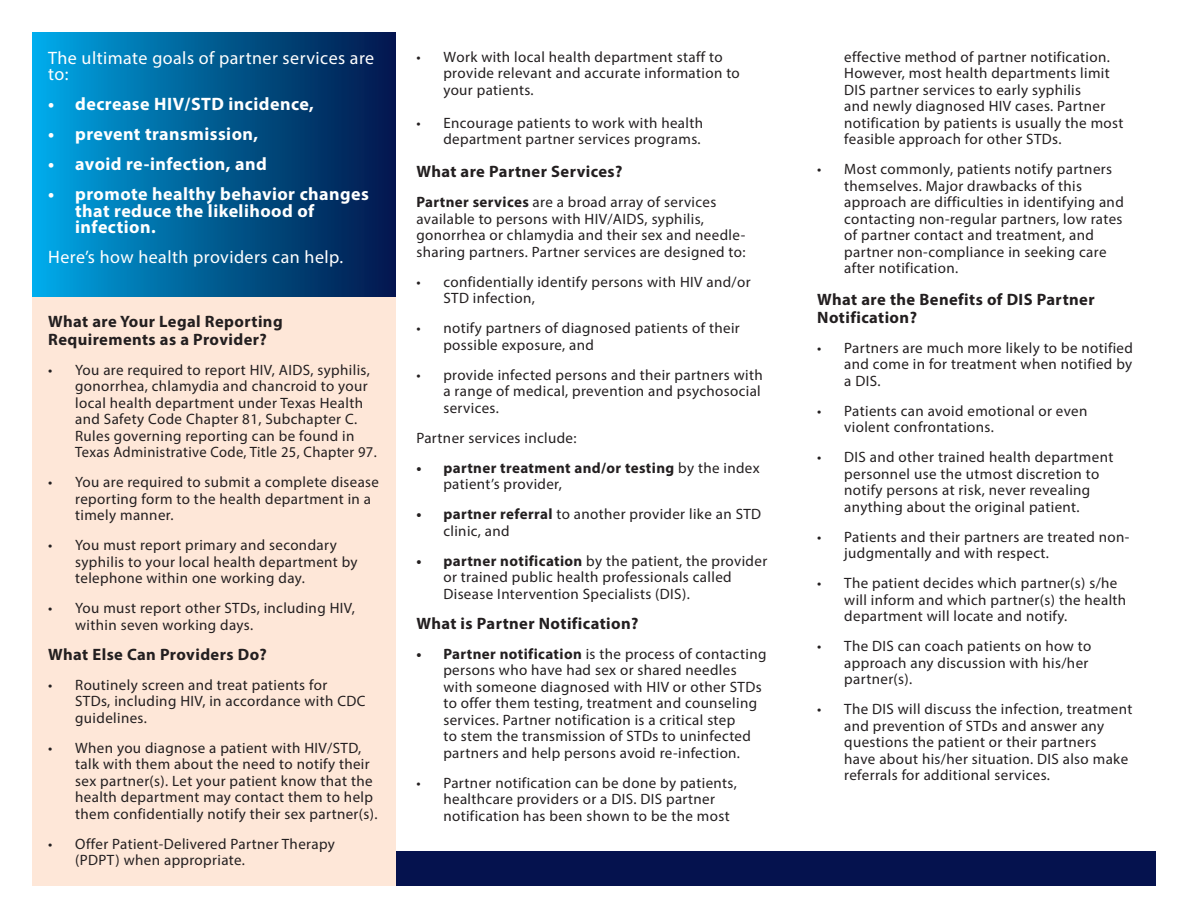
<style>
.page{position:relative;width:1188px;height:918px;background:#fff}
.page>*{position:absolute;margin:0;border:0;box-sizing:border-box;transform-origin:0 0}
.t1{font:700 18px/16.5px "Myriad Pro";letter-spacing:.025em;color:#fff}
.Body{font:18px/16.5px "Myriad Pro";letter-spacing:.025em;color:#fff}
.Body-2{font:700 16.5px/18px "Myriad Pro";letter-spacing:.025em;color:#231f20}
.Body-3{font:15px/16.5px "Myriad Pro";letter-spacing:.025em;color:#231f20}
.t2{font:700 15px/16.5px "Myriad Pro";letter-spacing:.025em;color:#231f20}
.s1{font-weight:700}
.s2{font-weight:400}
</style>
<div class="page">
<div style="left:32px;top:297px;width:364px;height:589px;background:#fee7d8"></div>
<div style="left:396px;top:851px;width:760px;height:35px;background:#05124e"></div>
<div style="left:32px;top:32px;width:364px;height:265px;background:linear-gradient(to right,#00a8e4,#011447)"></div>
<p class="Body" style="left:48px;top:49px;width:328px">The ultimate goals of partner services are to:</p>
<p class="t1" style="left:48px;top:96px;width:267px">• decrease HIV/STD incidence,</p>
<p class="t1" style="left:48px;top:126px;width:212px">• prevent transmission,</p>
<p class="t1" style="left:48px;top:156px;width:220px">• avoid re-infection, and</p>
<p class="t1" style="left:75px;top:186px;width:295px;text-indent:-27px">• promote healthy behavior changes that reduce the likelihood of infection.</p>
<p class="Body" style="left:48px;top:249px;width:297px">Here’s how health providers can help.</p>
<p class="Body-2" style="left:48px;top:311px;width:236px">What are Your Legal Reporting<br>Requirements as a Provider?</p>
<p class="Body-3" style="left:75px;top:361px;width:303px;text-indent:-27px">• You are required to report HIV, AIDS, syphilis, gonorrhea, chlamydia and chancroid to your local health department under Texas Health and Safety Code Chapter 81, Subchapter C.<br>Rules governing reporting can be found in Texas Administrative Code, Title 25, Chapter 97.</p>
<p class="Body-3" style="left:75px;top:474px;width:305px;text-indent:-27px">• You are required to submit a complete disease reporting form to the health department in a timely manner.</p>
<p class="Body-3" style="left:75px;top:537px;width:284px;text-indent:-27px">• You must report primary and secondary syphilis to your local health department by telephone within one working day.</p>
<p class="Body-3" style="left:75px;top:600px;width:281px;text-indent:-27px">• You must report other STDs, including HIV, within seven working days.</p>
<p class="Body-2" style="left:48px;top:644px;width:220px">What Else Can Providers Do?</p>
<p class="Body-3" style="left:75px;top:676px;width:292px;text-indent:-27px">• Routinely screen and treat patients for<br>STDs, including HIV, in accordance with CDC guidelines.</p>
<p class="Body-3" style="left:75px;top:739px;width:304px;text-indent:-27px">• When you diagnose a patient with HIV/STD, talk with them about the need to notify their sex partner(s). Let your patient know that the health department may contact them to help them confidentially notify their sex partner(s).</p>
<p class="Body-3" style="left:75px;top:835px;width:261px;text-indent:-27px">• Offer Patient-Delivered Partner Therapy (PDPT) when appropriate.</p>
<p class="Body-3" style="left:443px;top:48px;width:298px;text-indent:-27px">• Work with local health department staff to provide relevant and accurate information to your patients.</p>
<p class="Body-3" style="left:416px;top:114px;width:288px;text-align:right">• Encourage patients to work with health department partner services programs.</p>
<p class="Body-2" style="left:416px;top:162px;width:208px">What are Partner Services?</p>
<p class="Body-3" style="left:416px;top:194px;width:331px"><span class="s1">Partner services</span> are a broad array of services available to persons with HIV/AIDS, syphilis, gonorrhea or chlamydia and their sex and needle&shy;sharing partners. Partner services are designed to:</p>
<p class="Body-3" style="left:443px;top:273px;width:309px;text-indent:-27px">• confidentially identify persons with HIV and/or<br>STD infection,</p>
<p class="Body-3" style="left:443px;top:320px;width:298px;text-indent:-27px">• notify partners of diagnosed patients of their possible exposure, and</p>
<p class="Body-3" style="left:443px;top:366px;width:321px;text-indent:-27px">• provide infected persons and their partners with a range of medical, prevention and psychosocial services.</p>
<p class="Body-3" style="left:416px;top:429px;width:162px">Partner services include:</p>
<p class="t2" style="left:443px;top:459px;width:318px;text-indent:-27px">• partner treatment and/or testing <span class="s2">by the index patient’s provider,</span></p>
<p class="Body-3" style="left:443px;top:506px;width:319px;text-indent:-27px"><span class="s1">• partner referral</span> to another provider like an STD clinic, and</p>
<p class="Body-3" style="left:443px;top:552px;width:325px;text-indent:-27px"><span class="s1">• partner notification</span> by the patient, the provider or trained public health professionals called<br>Disease Intervention Specialists (DIS).</p>
<p class="Body-2" style="left:416px;top:614px;width:224px">What is Partner Notification?</p>
<p class="Body-3" style="left:443px;top:645px;width:325px;text-indent:-27px"><span class="s1">• Partner notification</span> is the process of contacting persons who have had sex or shared needles with someone diagnosed with HIV or other STDs to offer them testing, treatment and counseling services. Partner notification is a critical step<br>to stem the transmission of STDs to uninfected partners and help persons avoid re-infection.</p>
<p class="Body-3" style="left:443px;top:774px;width:295px;text-indent:-27px">• Partner notification can be done by patients, healthcare providers or a DIS. DIS partner notification has been shown to be the most</p>
<p class="Body-3" style="left:844px;top:48px;width:281px">effective method of partner notification.<br>However, most health departments limit DIS partner services to early syphilis<br>and newly diagnosed HIV cases. Partner notification by patients is usually the most feasible approach for other STDs.</p>
<p class="Body-3" style="left:844px;top:161px;width:281px;text-indent:-27px">• Most commonly, patients notify partners themselves. Major drawbacks of this approach are difficulties in identifying and contacting non-regular partners, low rates of partner contact and treatment, and partner non-compliance in seeking care after notification.</p>
<p class="Body-2" style="left:817px;top:290px;width:279px">What are the Benefits of DIS Partner<br>Notification?</p>
<p class="Body-3" style="left:844px;top:339px;width:290px;text-align:justify;text-indent:-27px">• Partners are much more likely to be notified and come in for treatment when notified by a DIS.</p>
<p class="Body-3" style="left:844px;top:402px;width:245px;text-indent:-27px">• Patients can avoid emotional or even violent confrontations.</p>
<p class="Body-3" style="left:844px;top:449px;width:271px;text-indent:-27px">• DIS and other trained health department personnel use the utmost discretion to notify persons at risk, never revealing anything about the original patient.</p>
<p class="Body-3" style="left:844px;top:528px;width:287px;text-indent:-27px">• Patients and their partners are treated non&shy;judgmentally and with respect.</p>
<p class="Body-3" style="left:844px;top:575px;width:284px;text-indent:-27px">• The patient decides which partner(s) s/he will inform and which partner(s) the health department will locate and notify.</p>
<p class="Body-3" style="left:844px;top:638px;width:248px;text-indent:-27px">• The DIS can coach patients on how to approach any discussion with his/her partner(s).</p>
<p class="Body-3" style="left:844px;top:701px;width:290px;text-indent:-27px">• The DIS will discuss the infection, treatment and prevention of STDs and answer any questions the patient or their partners<br>have about his/her situation. DIS also make referrals for additional services.</p>
</div>
